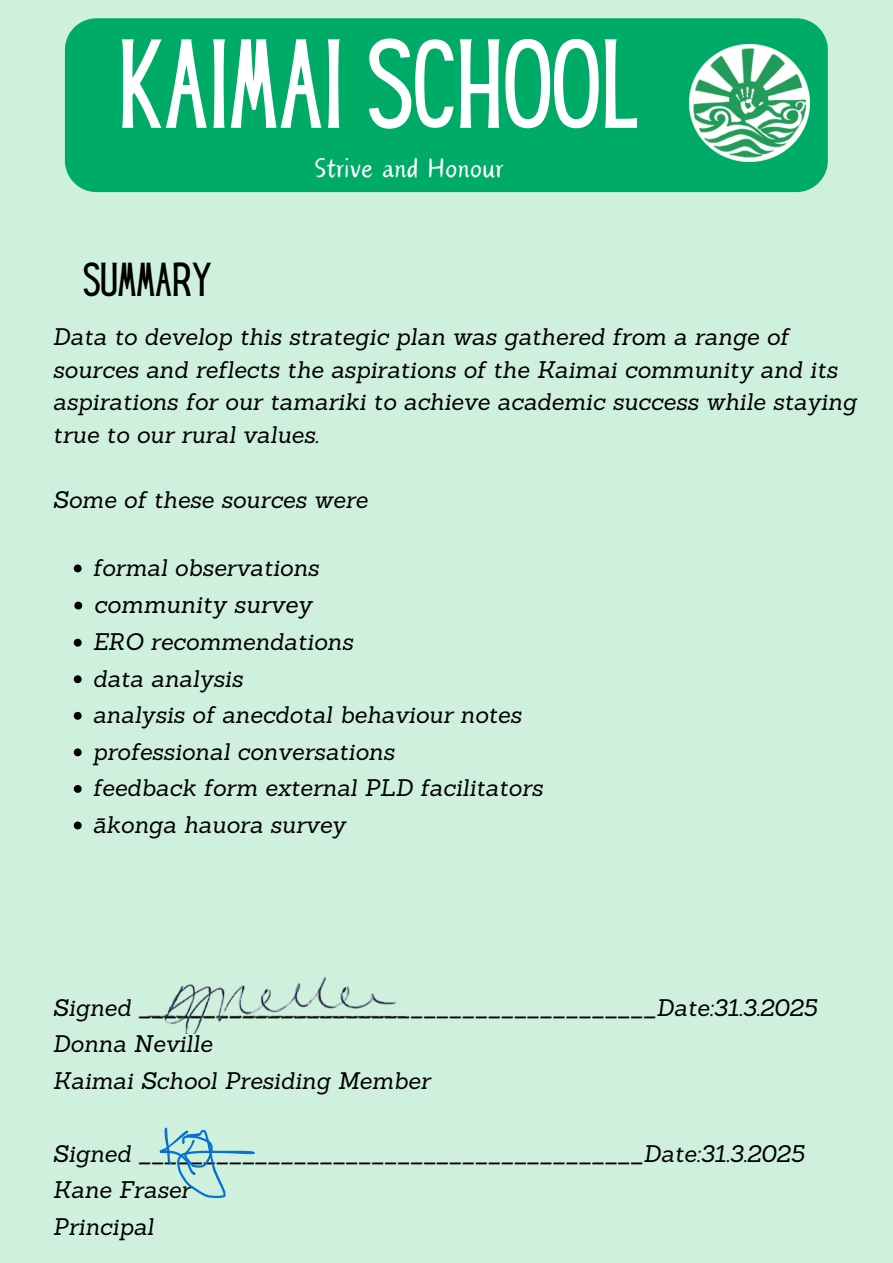
<style>
.page{position:relative;width:893px;height:1263px;background:#fff}
.page>*{position:absolute;margin:0;border:0;box-sizing:border-box;transform-origin:0 0}
.t1{font:110.55px "Hey Gotcha";color:#fff}
.t2{font:41.62px "Hey Gotcha";color:#000}
.t3{font:37.5px "Canva Cake Shop";color:#fff}
.t4{font:italic 24.15px "Sanchez";color:#000}
.t5{font:italic 23.4px/32.6px "Sanchez";color:#000}
</style>
<div class="page">
<div style="left:0;top:0;width:892px;height:1262px;background:#cef0dd"></div>
<div style="left:65px;top:18px;width:763px;height:174px;background:#00aa67"></div>
<img style="left:689px;top:45px;width:121px;height:116px">
<svg style="left:74px;top:564px;width:8px;height:8px"></svg>
<svg style="left:74px;top:602px;width:8px;height:7px"></svg>
<svg style="left:74px;top:639px;width:8px;height:8px"></svg>
<svg style="left:74px;top:675px;width:8px;height:8px"></svg>
<svg style="left:74px;top:712px;width:8px;height:8px"></svg>
<svg style="left:74px;top:748px;width:8px;height:8px"></svg>
<svg style="left:74px;top:785px;width:8px;height:8px"></svg>
<svg style="left:74px;top:821px;width:8px;height:8px"></svg>
<svg style="left:160px;top:1127px;width:94px;height:71px"></svg>
<img style="left:147px;top:977px;width:258px;height:56px">
<p class="t1" style="left:118px;top:39px;width:517px">KAIMAI SCHOOL</p>
<h1 class="t3" style="left:314px;top:152px;width:191px">Strive and Honour</h1>
<p class="t2" style="left:83px;top:263px;width:129px">SUMMARY</p>
<p class="t5" style="left:53px;top:320px;width:805px">Data to develop this strategic plan was gathered from a range of sources and reflects the aspirations of the Kaimai community and its aspirations for our tamariki to achieve academic success while staying true to our rural values.</p>
<h2 class="t5" style="left:53px;top:483px;width:316px">Some of these sources were</h2>
<h2 class="t5" style="left:93px;top:551px;width:228px">formal observations</h2>
<p class="t4" style="left:94px;top:589px;width:219px">community survey</p>
<p class="t5" style="left:93px;top:625px;width:262px">ERO recommendations</p>
<p class="t5" style="left:93px;top:662px;width:151px">data analysis</p>
<p class="t5" style="left:93px;top:698px;width:430px">analysis of anecdotal behaviour notes</p>
<p class="t5" style="left:93px;top:735px;width:303px">professional conversations</p>
<p class="t5" style="left:93px;top:771px;width:452px">feedback form external PLD facilitators</p>
<p class="t5" style="left:93px;top:808px;width:254px">ākonga hauora survey</p>
<p class="t5" style="left:53px;top:991px;width:765px">Signed ________________________________________Date:31.3.2025</p>
<p class="t5" style="left:53px;top:1027px;width:161px">Donna Neville</p>
<p class="t5" style="left:53px;top:1064px;width:379px">Kaimai School Presiding Member</p>
<p class="t5" style="left:53px;top:1137px;width:752px">Signed _______________________________________Date:31.3.2025</p>
<p class="t5" style="left:53px;top:1173px;width:139px">Kane Fraser</p>
<p class="t5" style="left:53px;top:1210px;width:102px">Principal</p>
</div>
